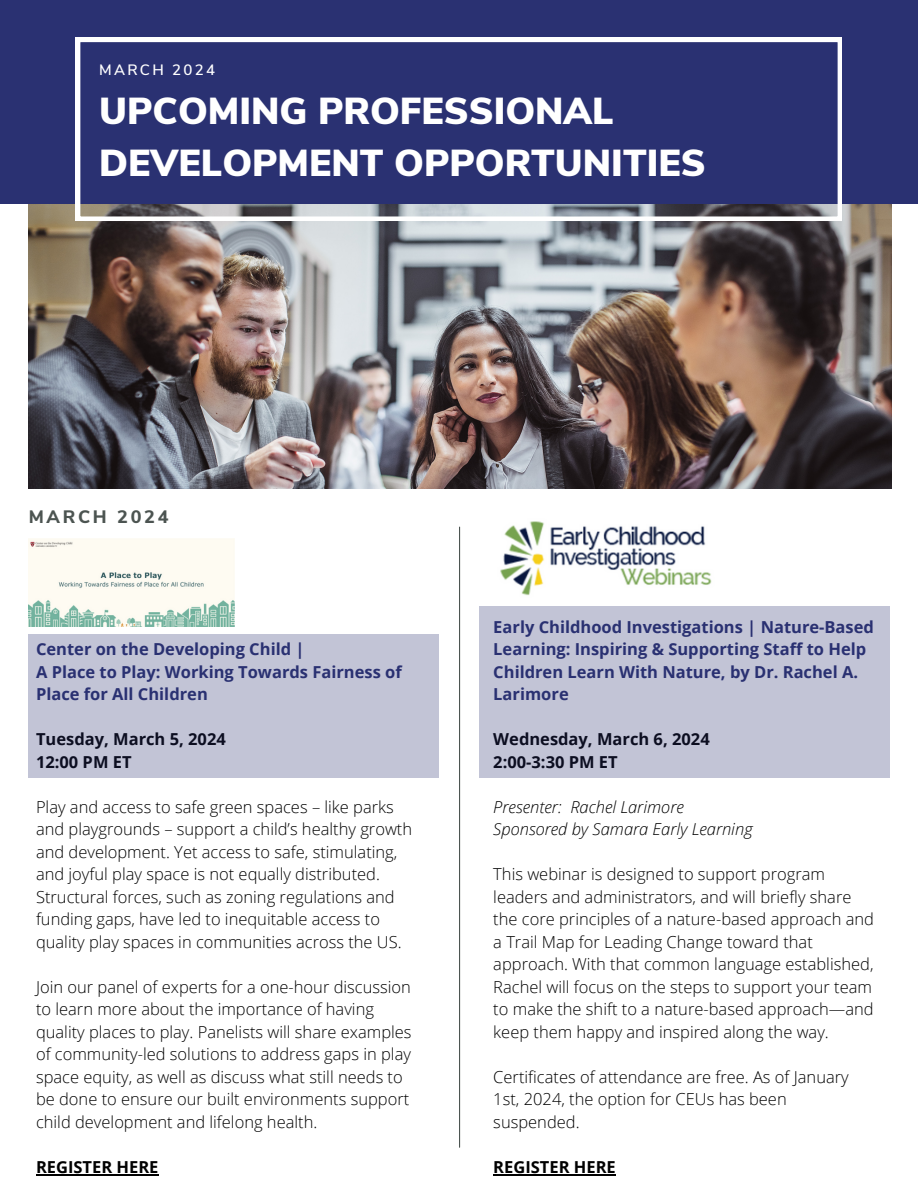
<style>
.page{position:relative;width:918px;height:1188px;background:#fff}
.page>*{position:absolute;margin:0;border:0;box-sizing:border-box;transform-origin:0 0}
.t1{font:900 37.5px/51.8px "Nunito Sans";color:#fff}
.t2{font:800 18px "Nunito Sans";letter-spacing:.15em;color:#4c5451}
.t3{font:300 16.5px/22.5px "Open Sans";color:#010101}
.t4{font:700 16.5px/22.5px "Open Sans";color:#2a3172}
.t5{font:700 16.5px/22.5px "Open Sans";color:#000}
.t6{font:italic 300 16.5px/22.5px "Open Sans";color:#010101}
.t7{font:700 16.5px "Open Sans";color:#010101}
.t8{font:600 15px "Nunito Sans";letter-spacing:.15em;color:#fff}
</style>
<div class="page">
<img style="left:29px;top:203px;width:863px;height:285px">
<div style="left:0;top:0;width:918px;height:203px;background:#2a3172"></div>
<svg style="left:76px;top:38px;width:766px;height:183px"></svg>
<hr style="left:36px;top:1174px;width:123px;height:1px;background:#010101">
<hr style="left:493px;top:1174px;width:123px;height:1px;background:#010101">
<div style="left:29px;top:634px;width:410px;height:144px;background:#c2c4d6"></div>
<div style="left:479px;top:606px;width:411px;height:172px;background:#c2c4d6"></div>
<hr style="left:459px;top:527px;width:1px;height:620px;background:#4c5451">
<img style="left:29px;top:538px;width:206px;height:88px">
<img style="left:500px;top:521px;width:212px;height:75px">
<p class="t8" style="left:99px;top:60px;width:117px">MARCH 2024</p>
<h1 class="t1" style="left:99px;top:86px;width:608px">UPCOMING PROFESSIONAL<br>DEVELOPMENT OPPORTUNITIES</h1>
<p class="t2" style="left:29px;top:505px;width:141px">MARCH 2024</p>
<p class="t4" style="left:36px;top:638px;width:367px">Center on the Developing Child |<br>A Place to Play: Working Towards Fairness of<br>Place for All Children</p>
<p class="t5" style="left:36px;top:728px;width:191px">Tuesday, March 5, 2024<br>12:00 PM ET</p>
<p class="t3" style="left:36px;top:795px;width:378px">Play and access to safe green spaces – like parks and playgrounds – support a child’s healthy growth and development. Yet access to safe, stimulating, and joyful play space is not equally distributed.<br>Structural forces, such as zoning regulations and funding gaps, have led to inequitable access to quality play spaces in communities across the US.</p>
<p class="t3" style="left:36px;top:975px;width:377px">Join our panel of experts for a one-hour discussion to learn more about the importance of having quality places to play. Panelists will share examples of community-led solutions to address gaps in play space equity, as well as discuss what still needs to be done to ensure our built environments support child development and lifelong health.</p>
<p class="t7" style="left:36px;top:1155px;width:124px">REGISTER HERE</p>
<p class="t4" style="left:493px;top:615px;width:382px">Early Childhood Investigations | Nature-Based Learning: Inspiring &amp; Supporting Staff to Help Children Learn With Nature, by Dr. Rachel A.<br>Larimore</p>
<p class="t5" style="left:493px;top:728px;width:218px">Wednesday, March 6, 2024<br>2:00-3:30 PM ET</p>
<p class="t6" style="left:493px;top:795px;width:261px">Presenter: Rachel Larimore<br>Sponsored by Samara Early Learning</p>
<p class="t3" style="left:493px;top:863px;width:382px">This webinar is designed to support program leaders and administrators, and will briefly share the core principles of a nature-based approach and a Trail Map for Leading Change toward that approach. With that common language established, Rachel will focus on the steps to support your team to make the shift to a nature-based approach—and keep them happy and inspired along the way.</p>
<p class="t3" style="left:493px;top:1065px;width:357px">Certificates of attendance are free. As of January<br>1st, 2024, the option for CEUs has been suspended.</p>
<p class="t7" style="left:493px;top:1155px;width:124px">REGISTER HERE</p>
</div>
